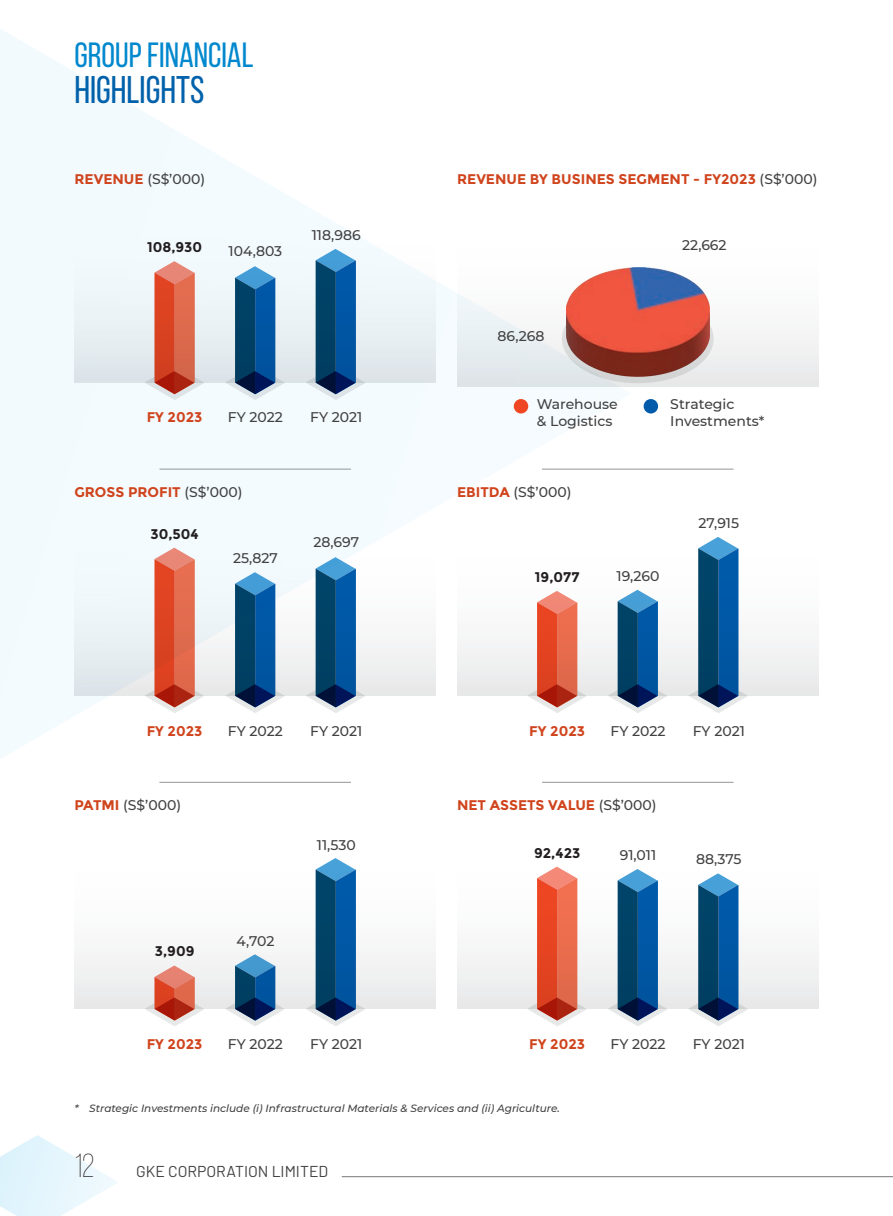
<style>
.page{position:relative;width:893px;height:1216px;background:#fff}
.page>*{position:absolute;margin:0;border:0;box-sizing:border-box;transform-origin:0 0}
.t1{font:38.5px "Bebas Neue";color:#0061ab}
.t2{font:35px "Bebas Neue";color:#0088ce}
.t3{font:15.75px "Barlow";color:#414142}
.t4{font:500 14px "Montserrat";color:#414142}
.t5{font:700 14px "Montserrat";color:#d0441d}
.t6{font:700 14px "Montserrat";color:#231f20}
.t7{font:italic 500 10.5px "Montserrat";color:#414142}
.s1{font-weight:700;color:#d0441d}
.s2{font-weight:500;color:#414142}
.s3{font-family:"Bebas Neue";font-weight:300;font-size:33.25px;color:#231f20}
</style>
<div class="page">
<svg style="left:0;top:1135px;width:118px;height:80px"></svg>
<svg style="left:0;top:29px;width:631px;height:730px"></svg>
<div style="left:457px;top:242px;width:362px;height:144px;background:linear-gradient(to bottom,#fff,#e4e7e9)"></div>
<img style="left:566px;top:268px;width:143px;height:108px">
<div style="left:457px;top:552px;width:362px;height:143px;background:linear-gradient(to bottom,#fff,#eaebec)"></div>
<svg style="left:527px;top:591px;width:60px;height:122px"></svg>
<svg style="left:688px;top:537px;width:60px;height:176px"></svg>
<svg style="left:608px;top:589px;width:60px;height:124px"></svg>
<div style="left:457px;top:865px;width:362px;height:143px;background:linear-gradient(to bottom,#fff,#eaebec)"></div>
<svg style="left:527px;top:866px;width:60px;height:160px"></svg>
<svg style="left:688px;top:873px;width:60px;height:153px"></svg>
<svg style="left:608px;top:869px;width:60px;height:157px"></svg>
<div style="left:74px;top:239px;width:362px;height:143px;background:linear-gradient(to bottom,#f8feff,#dee6ea)"></div>
<svg style="left:144px;top:261px;width:60px;height:139px;background:#de9586"></svg>
<svg style="left:306px;top:249px;width:60px;height:151px"></svg>
<svg style="left:225px;top:266px;width:60px;height:134px"></svg>
<div style="left:74px;top:552px;width:362px;height:143px;background:linear-gradient(to bottom,#faffff,#e7eaeb)"></div>
<svg style="left:144px;top:547px;width:60px;height:166px"></svg>
<svg style="left:306px;top:557px;width:60px;height:156px"></svg>
<svg style="left:225px;top:572px;width:60px;height:141px"></svg>
<div style="left:74px;top:865px;width:362px;height:143px;background:linear-gradient(to bottom,#fff,#eaebec)"></div>
<svg style="left:144px;top:965px;width:60px;height:61px"></svg>
<svg style="left:306px;top:858px;width:60px;height:168px"></svg>
<svg style="left:225px;top:954px;width:60px;height:72px"></svg>
<hr style="left:342px;top:1176px;width:551px;height:1px;background:#77797b">
<hr style="left:159px;top:468px;width:192px;height:1px;background:#949698">
<hr style="left:159px;top:781px;width:192px;height:1px;background:#949698">
<hr style="left:542px;top:468px;width:191px;height:1px;background:#949698">
<hr style="left:542px;top:781px;width:191px;height:1px;background:#949698">
<div style="left:514px;top:399px;width:14px;height:14px;background:#ef4723;border-radius:50%"></div>
<div style="left:644px;top:399px;width:14px;height:14px;background:#005bab;border-radius:50%"></div>
<p class="t2" style="left:74px;top:36px;width:181px">GROUP FINANCIAL</p>
<p class="t1" style="left:74px;top:69px;width:132px">HIGHLIGHTS</p>
<p class="t4" style="left:74px;top:169px;width:132px"><span class="s1">REVENUE</span> (S$’000)</p>
<p class="t5" style="left:457px;top:170px;width:362px">REVENUE BY BUSINES SEGMENT - FY2023 <span class="s2">(S$’000)</span></p>
<p class="t6" style="left:147px;top:239px;width:57px">108,930</p>
<p class="t4" style="left:229px;top:242px;width:55px">104,803</p>
<p class="t4" style="left:312px;top:225px;width:50px">118,986</p>
<p class="t4" style="left:682px;top:235px;width:46px">22,662</p>
<p class="t5" style="left:147px;top:409px;width:57px">FY 2023</p>
<p class="t4" style="left:228px;top:408px;width:57px">FY 2022</p>
<p class="t4" style="left:310px;top:408px;width:54px">FY 2021</p>
<p class="t4" style="left:498px;top:326px;width:48px">86,268</p>
<p class="t4" style="left:537px;top:394px;width:83px">Warehouse</p>
<p class="t4" style="left:537px;top:411px;width:77px">&amp; Logistics</p>
<p class="t4" style="left:670px;top:394px;width:66px">Strategic</p>
<p class="t4" style="left:670px;top:411px;width:96px">Investments*</p>
<p class="t5" style="left:74px;top:483px;width:169px">GROSS PROFIT <span class="s2">(S$’000)</span></p>
<p class="t4" style="left:457px;top:482px;width:116px"><span class="s1">EBITDA</span> (S$’000)</p>
<p class="t6" style="left:150px;top:525px;width:50px">30,504</p>
<p class="t4" style="left:233px;top:548px;width:46px">25,827</p>
<p class="t4" style="left:313px;top:532px;width:47px">28,697</p>
<p class="t6" style="left:535px;top:569px;width:46px">19,077</p>
<p class="t4" style="left:617px;top:566px;width:44px">19,260</p>
<p class="t4" style="left:698px;top:513px;width:42px">27,915</p>
<p class="t4" style="left:228px;top:721px;width:57px">FY 2022</p>
<p class="t4" style="left:610px;top:721px;width:57px">FY 2022</p>
<p class="t4" style="left:310px;top:721px;width:54px">FY 2021</p>
<p class="t4" style="left:693px;top:721px;width:54px">FY 2021</p>
<p class="t5" style="left:147px;top:722px;width:57px">FY 2023</p>
<p class="t5" style="left:529px;top:722px;width:57px">FY 2023</p>
<p class="t4" style="left:74px;top:795px;width:108px"><span class="s1">PATMI</span> (S$’000)</p>
<p class="t5" style="left:457px;top:796px;width:201px">NET ASSETS VALUE <span class="s2">(S$’000)</span></p>
<p class="t6" style="left:155px;top:942px;width:41px">3,909</p>
<p class="t4" style="left:236px;top:931px;width:40px">4,702</p>
<p class="t4" style="left:317px;top:834px;width:40px">11,530</p>
<p class="t6" style="left:534px;top:844px;width:48px">92,423</p>
<p class="t4" style="left:620px;top:845px;width:38px">91,011</p>
<p class="t4" style="left:696px;top:849px;width:47px">88,375</p>
<p class="t4" style="left:228px;top:1034px;width:57px">FY 2022</p>
<p class="t4" style="left:610px;top:1034px;width:57px">FY 2022</p>
<p class="t4" style="left:310px;top:1034px;width:54px">FY 2021</p>
<p class="t4" style="left:693px;top:1034px;width:54px">FY 2021</p>
<p class="t5" style="left:147px;top:1035px;width:57px">FY 2023</p>
<p class="t5" style="left:529px;top:1035px;width:57px">FY 2023</p>
<p class="t7" style="left:74px;top:1100px;width:487px">* Strategic Investments include (i) Infrastructural Materials &amp; Services and (ii) Agriculture.</p>
<p class="t3" style="left:74px;top:1159px;width:255px"><span class="s3">12</span> GKE CORPORATION LIMITED</p>
</div>
